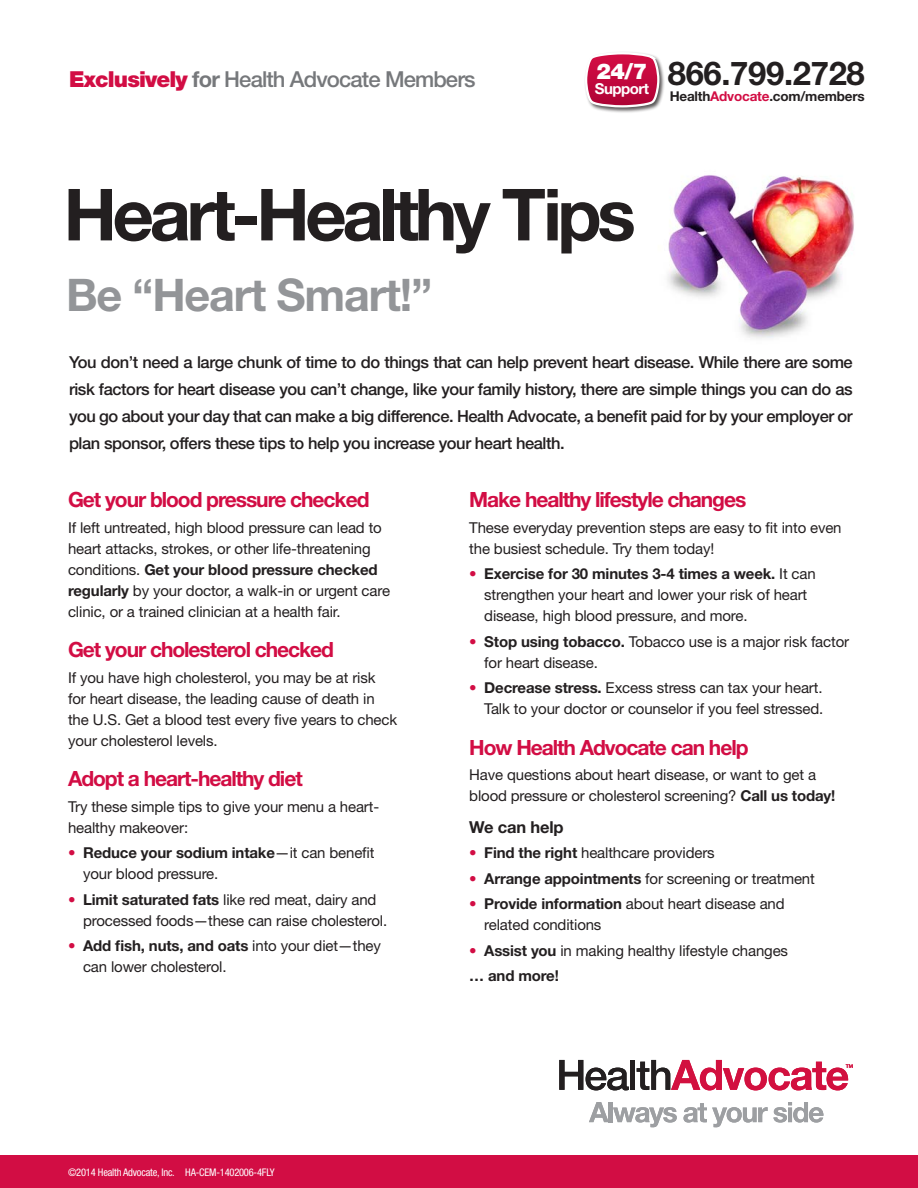
<style>
.page{position:relative;width:918px;height:1188px;background:#fff}
.page>*{position:absolute;margin:0;border:0;box-sizing:border-box;transform-origin:0 0}
.t1{font:700 72px "Helvetica Neue LT Std";letter-spacing:-.06em;color:#231f20}
.subhead_1{font:700 45px "Helvetica Neue LT Std";letter-spacing:-.025em;color:#939598}
.t2{font:700 32.85px "Helvetica Neue LT Std";letter-spacing:-.01em;color:#231f20}
.t3{font:500 22.05px "Helvetica Neue LT Std";letter-spacing:-.04em;color:#76787b}
.t4{font:900 21.75px "Helvetica Neue LT Std";color:#fff}
.subhead_2{font:700 21px "Helvetica Neue LT Std";letter-spacing:-.05em;color:#d20d44}
.Body_Copy{font:500 16.5px/27px "Helvetica Neue LT Std";letter-spacing:-.025em;color:#231f20;text-align:justify}
.Body_Copy-2{font:700 16.5px "Helvetica Neue LT Std";letter-spacing:-.01em;color:#231f20}
.Body_Copy-3{font:15px/21px "Helvetica Neue LT Std";letter-spacing:-.01em;color:#231f20}
.Body_Copy-4{font:700 15px "Helvetica Neue LT Std";letter-spacing:-.01em;color:#231f20}
.t5{font:700 13.5px "Helvetica Neue LT Std";letter-spacing:-.015em;color:#231f20}
.t6{font:condensed 10.5px "Helvetica Neue LT Std";letter-spacing:-.02em;color:#fff}
.s1{font-weight:900;color:#d20d44}
.s2{font-weight:700}
.s3{color:#d20d44}
</style>
<div class="page">
<div style="left:584px;top:51px;width:81px;height:62px;background:#231f20;opacity:.75"></div>
<svg style="left:584px;top:51px;width:77px;height:58px"></svg>
<img style="left:667px;top:175px;width:187px;height:164px">
<svg style="left:559px;top:1060px;width:70px;height:30px"></svg>
<div style="left:630px;top:1060px;width:5px;height:30px;background:#231f20"></div>
<svg style="left:637px;top:1060px;width:216px;height:30px"></svg>
<svg style="left:589px;top:1102px;width:88px;height:25px"></svg>
<svg style="left:684px;top:1103px;width:84px;height:24px"></svg>
<svg style="left:774px;top:1102px;width:50px;height:21px"></svg>
<div style="left:0;top:1155px;width:918px;height:33px;background:#d20d44"></div>
<p class="t2" style="left:595px;top:53px;width:272px"><sub>Support</sub> 866.799.2728</p>
<h3 class="t3" style="left:69px;top:66px;width:408px"><span class="s1">Exclusively</span> <span class="s2">for</span> Health Advocate Members</h3>
<h3 class="t4" style="left:597px;top:58px;width:52px">24/7</h3>
<p class="t5" style="left:670px;top:88px;width:197px">Health<span class="s3">Advocate</span>.com/members</p>
<p class="t1" style="left:64px;top:170px;width:574px">Heart-Healthy Tips</p>
<p class="subhead_1" style="left:66px;top:267px;width:368px">Be “Heart Smart!”</p>
<p class="Body_Copy" style="left:69px;top:349px;width:785px">You don’t need a large chunk of time to do things that can help prevent heart disease. While there are some risk factors for heart disease you can’t change, like your family history, there are simple things you can do as you go about your day that can make a big difference. Health Advocate, a benefit paid for by your employer or plan sponsor, offers these tips to help you increase your heart health.</p>
<p class="subhead_2" style="left:68px;top:487px;width:303px">Get your blood pressure checked</p>
<p class="Body_Copy-3" style="left:68px;top:516px;width:323px">If left untreated, high blood pressure can lead to heart attacks, strokes, or other life-threatening conditions. <span class="s2">Get your blood pressure checked regularly</span> by your doctor, a walk-in or urgent care clinic, or a trained clinician at a health fair.</p>
<p class="subhead_2" style="left:68px;top:637px;width:268px">Get your cholesterol checked</p>
<p class="Body_Copy-3" style="left:68px;top:666px;width:331px">If you have high cholesterol, you may be at risk<br>for heart disease, the leading cause of death in the U.S. Get a blood test every five years to check your cholesterol levels.</p>
<p class="subhead_2" style="left:68px;top:766px;width:236px">Adopt a heart-healthy diet</p>
<p class="Body_Copy-3" style="left:68px;top:795px;width:313px">Try these simple tips to give your menu a heart&shy;healthy makeover:</p>
<p class="Body_Copy-3" style="left:83px;top:842px;width:293px;text-indent:-15px"><span class="s3">•</span> <span class="s2">Reduce your sodium intake</span>—it can benefit your blood pressure.</p>
<p class="Body_Copy-3" style="left:83px;top:888px;width:306px;text-indent:-15px"><span class="s3">•</span> <span class="s2">Limit saturated fats</span> like red meat, dairy and processed foods—these can raise cholesterol.</p>
<p class="Body_Copy-3" style="left:83px;top:935px;width:299px;text-indent:-15px"><span class="s3">•</span> <span class="s2">Add fish, nuts, and oats</span> into your diet—they can lower cholesterol.</p>
<p class="subhead_2" style="left:469px;top:487px;width:279px">Make healthy lifestyle changes</p>
<p class="Body_Copy-3" style="left:469px;top:516px;width:374px">These everyday prevention steps are easy to fit into even the busiest schedule. Try them today!</p>
<p class="Body_Copy-3" style="left:484px;top:563px;width:333px;text-indent:-15px"><span class="s3">•</span> <span class="s2">Exercise for 30 minutes 3-4 times a week.</span> It can strengthen your heart and lower your risk of heart disease, high blood pressure, and more.</p>
<p class="Body_Copy-3" style="left:484px;top:630px;width:366px;text-indent:-15px"><span class="s3">•</span> <span class="s2">Stop using tobacco.</span> Tobacco use is a major risk factor for heart disease.</p>
<p class="Body_Copy-3" style="left:469px;top:677px;width:356px;text-align:right"><span class="s3">•</span> <span class="s2">Decrease stress.</span> Excess stress can tax your heart.<br>Talk to your doctor or counselor if you feel stressed.</p>
<p class="subhead_2" style="left:469px;top:734px;width:281px">How Health Advocate can help</p>
<p class="Body_Copy-3" style="left:469px;top:764px;width:368px">Have questions about heart disease, or want to get a blood pressure or cholesterol screening? <span class="s2">Call us today!</span></p>
<p class="Body_Copy-2" style="left:469px;top:816px;width:96px">We can help</p>
<p class="Body_Copy-3" style="left:469px;top:842px;width:247px"><span class="s3">•</span> <span class="s2">Find the right</span> healthcare providers</p>
<p class="Body_Copy-3" style="left:469px;top:867px;width:347px"><span class="s3">•</span> <span class="s2">Arrange appointments</span> for screening or treatment</p>
<p class="Body_Copy-3" style="left:484px;top:893px;width:302px;text-indent:-15px"><span class="s3">•</span> <span class="s2">Provide information</span> about heart disease and related conditions</p>
<p class="Body_Copy-3" style="left:469px;top:939px;width:320px"><span class="s3">•</span> <span class="s2">Assist you</span> in making healthy lifestyle changes</p>
<p class="Body_Copy-4" style="left:469px;top:966px;width:91px">… and more!</p>
<p class="t6" style="left:68px;top:1166px;width:208px">©2014 Health Advocate, Inc. HA-CEM-1402006-4FLY</p>
</div>
